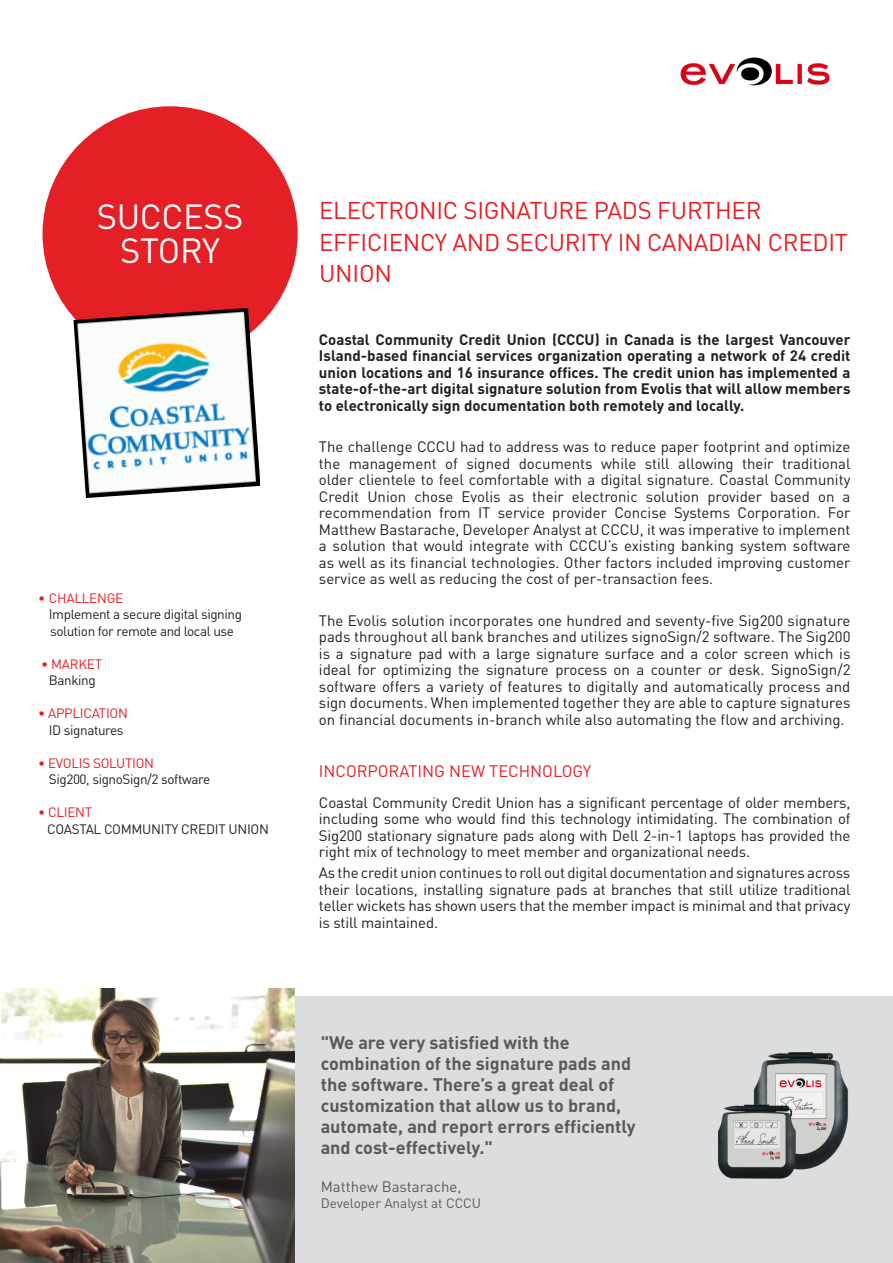
<style>
.page{position:relative;width:893px;height:1263px;background:#fff}
.page>*{position:absolute;margin:0;border:0;box-sizing:border-box;transform-origin:0 0}
.SUCCESS_STORY{font:34.5px/34.5px "DINOT";letter-spacing:-.015em;color:#fff;text-align:center}
.TITRE{font:24px/31.5px "DINOT";letter-spacing:-.01em;color:#e41f25}
.VERBATIM{font:700 18px/21px "DINOT";color:#595a59}
.TEXTE_ESP1{font:16.5px "DINOT";color:#e41f25}
.TEXTE_ESP1-2{font:15px/16.5px "DINOT";letter-spacing:-.01em;color:#231f20;text-align:justify}
.TITRE-2{font:700 15px/16.5px "DINOT";color:#231f20;text-align:justify}
.VERBATIM-2{font:15px "DINOT";color:#595a59}
.BULLET_2{font:13.5px "DINOT";letter-spacing:-.03em;color:#231f20}
.BULLET_2-2{font:13.5px "DINOT";letter-spacing:-.02em;color:#e41f25}
.VERBATIM-3{font:13.5px "DINOT";color:#595a59}
.BULLET_1{font:13.5px "DINOT";letter-spacing:-.02em;color:#e41f25}
</style>
<div class="page">
<div style="left:43px;top:106px;width:255px;height:255px;background:#e41f25;border-radius:50%"></div>
<img style="left:680px;top:57px;width:150px;height:29px">
<div style="left:0;top:996px;width:893px;height:267px;background:#dcdddf"></div>
<img style="left:0;top:989px;width:294px;height:274px">
<img style="left:74px;top:308px;width:186px;height:190px">
<img style="left:717px;top:1052px;width:131px;height:127px">
<p class="SUCCESS_STORY" style="left:97px;top:199px;width:148px">SUCCESS<br>STORY</p>
<p class="TITRE" style="left:319px;top:194px;width:531px">ELECTRONIC SIGNATURE PADS FURTHER<br>EFFICIENCY AND SECURITY IN CANADIAN CREDIT<br>UNION</p>
<p class="BULLET_1" style="left:38px;top:589px;width:87px">• CHALLENGE</p>
<p class="BULLET_2" style="left:49px;top:606px;width:195px">Implement a secure digital signing</p>
<p class="BULLET_2" style="left:50px;top:622px;width:185px">solution for remote and local use</p>
<p class="BULLET_2-2" style="left:41px;top:655px;width:62px">• MARKET</p>
<p class="BULLET_2" style="left:49px;top:672px;width:48px">Banking</p>
<p class="BULLET_2-2" style="left:38px;top:705px;width:91px">• APPLICATION</p>
<p class="BULLET_2" style="left:49px;top:721px;width:76px">ID signatures</p>
<p class="BULLET_2-2" style="left:38px;top:754px;width:117px">• EVOLIS SOLUTION</p>
<p class="BULLET_2" style="left:49px;top:771px;width:163px">Sig200, signoSign/2 software</p>
<p class="BULLET_2-2" style="left:38px;top:804px;width:55px">• CLIENT</p>
<p class="BULLET_2" style="left:47px;top:820px;width:223px">COASTAL COMMUNITY CREDIT UNION</p>
<p class="TITRE-2" style="left:319px;top:330px;width:533px">Coastal Community Credit Union (CCCU) in Canada is the largest Vancouver Island-based financial services organization operating a network of 24 credit union locations and 16 insurance offices. The credit union has implemented a state-of-the-art digital signature solution from Evolis that will allow members to electronically sign documentation both remotely and locally.</p>
<p class="TEXTE_ESP1-2" style="left:319px;top:438px;width:533px">The challenge CCCU had to address was to reduce paper footprint and optimize the management of signed documents while still allowing their traditional older clientele to feel comfortable with a digital signature. Coastal Community Credit Union chose Evolis as their electronic solution provider based on a recommendation from IT service provider Concise Systems Corporation. For Matthew Bastarache, Developer Analyst at CCCU, it was imperative to implement a solution that would integrate with CCCU’s existing banking system software as well as its financial technologies. Other factors included improving customer service as well as reducing the cost of per-transaction fees.</p>
<p class="TEXTE_ESP1-2" style="left:319px;top:612px;width:533px">The Evolis solution incorporates one hundred and seventy-five Sig200 signature pads throughout all bank branches and utilizes signoSign/2 software. The Sig200 is a signature pad with a large signature surface and a color screen which is ideal for optimizing the signature process on a counter or desk. SignoSign/2 software offers a variety of features to digitally and automatically process and sign documents. When implemented together they are able to capture signatures on financial documents in-branch while also automating the flow and archiving.</p>
<p class="TEXTE_ESP1" style="left:319px;top:760px;width:274px">INCORPORATING NEW TECHNOLOGY</p>
<p class="TEXTE_ESP1-2" style="left:319px;top:794px;width:533px">Coastal Community Credit Union has a significant percentage of older members, including some who would find this technology intimidating. The combination of Sig200 stationary signature pads along with Dell 2-in-1 laptops has provided the right mix of technology to meet member and organizational needs.</p>
<p class="TEXTE_ESP1-2" style="left:319px;top:864px;width:533px">As the credit union continues to roll out digital documentation and signatures across their locations, installing signature pads at branches that still utilize traditional teller wickets has shown users that the member impact is minimal and that privacy is still maintained.</p>
<p class="VERBATIM" style="left:321px;top:1032px;width:317px">"We are very satisfied with the combination of the signature pads and the software. There’s a great deal of customization that allow us to brand, automate, and report errors efficiently and cost-effectively."</p>
<p class="VERBATIM-2" style="left:321px;top:1177px;width:142px">Matthew Bastarache,</p>
<p class="VERBATIM-3" style="left:321px;top:1195px;width:162px">Developer Analyst at CCCU</p>
</div>
